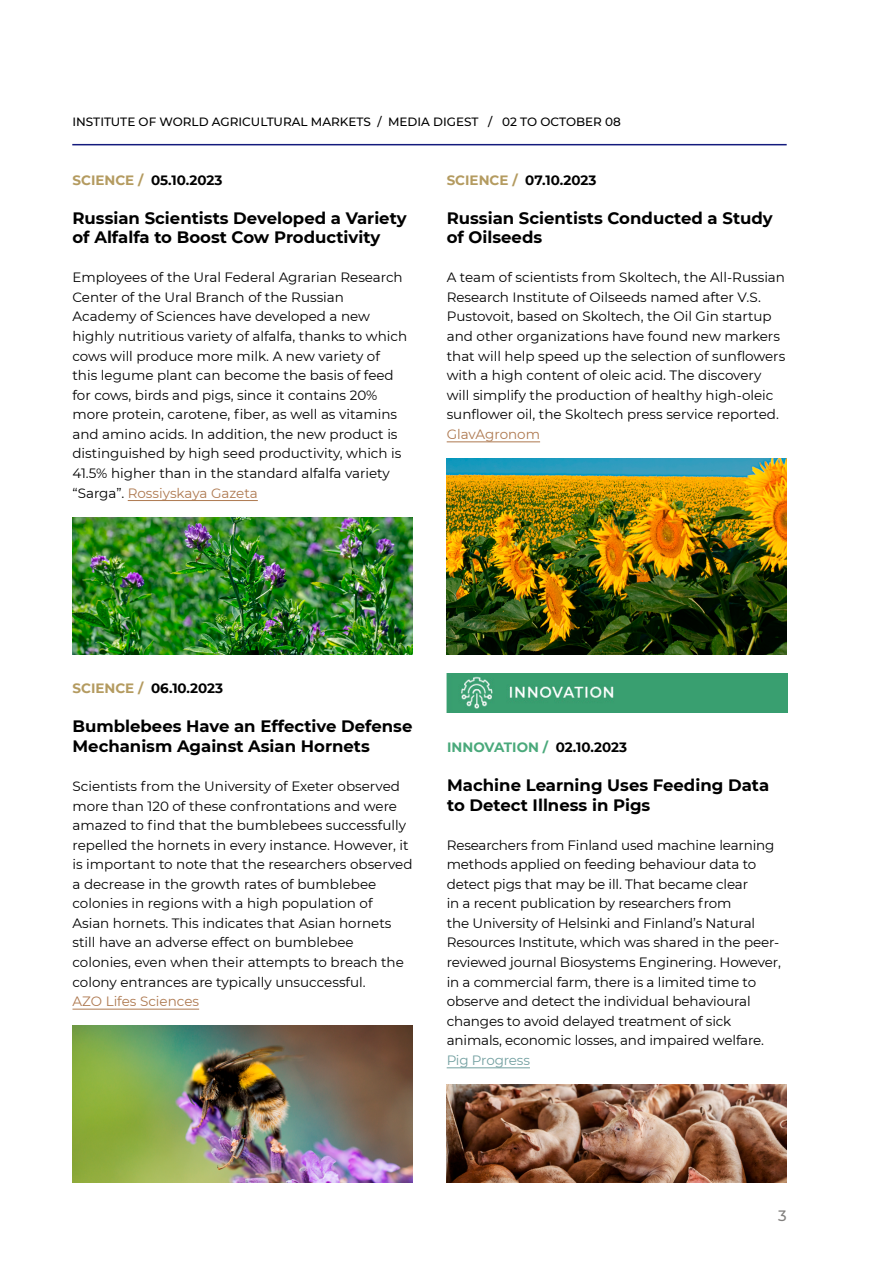
<style>
.page{position:relative;width:893px;height:1263px;background:#fff}
.page>*{position:absolute;margin:0;border:0;box-sizing:border-box;transform-origin:0 0}
.t1{font:700 16.5px/19.5px "Montserrat";color:#000}
.t2{font:500 15px "Montserrat";color:#817f7d}
.t3{font:13.5px/19.5px "Montserrat";color:#000}
.t4{font:700 13.5px "Montserrat";color:#000}
.t5{font:13.5px "Montserrat";color:#ae7950}
.t6{font:700 13.5px "Montserrat";color:#4aa97b}
.t7{font:13.5px "Montserrat";letter-spacing:-.01em;color:#73a0a1}
.t8{font:500 12px "Montserrat";color:#000}
.s1{color:#b49b60}
.s2{color:#ae7950}
.s3{color:#000}
</style>
<div class="page">
<hr style="left:72px;top:144px;width:715px;height:1px;background:#131a7d">
<hr style="left:128px;top:500px;width:130px;height:1px;background:#ae7950">
<hr style="left:72px;top:1009px;width:127px;height:1px;background:#ae7950">
<hr style="left:447px;top:441px;width:93px;height:1px;background:#ae7950">
<hr style="left:447px;top:1067px;width:83px;height:1px;background:#73a0a1">
<img style="left:447px;top:674px;width:340px;height:39px">
<img style="left:72px;top:517px;width:340px;height:137px">
<img style="left:72px;top:1026px;width:340px;height:156px">
<img style="left:446px;top:459px;width:341px;height:195px">
<img style="left:446px;top:1084px;width:341px;height:98px">
<p class="t8" style="left:72px;top:113px;width:550px">INSTITUTE OF WORLD AGRICULTURAL MARKETS / MEDIA DIGEST / 02 TO OCTOBER 08</p>
<p class="t4" style="left:72px;top:170px;width:152px"><span class="s1">SCIENCE /</span> 05.10.2023</p>
<p class="t4" style="left:447px;top:170px;width:151px"><span class="s1">SCIENCE /</span> 07.10.2023</p>
<p class="t1" style="left:72px;top:207px;width:336px">Russian Scientists Developed a Variety of Alfalfa to Boost Cow Productivity</p>
<p class="t1" style="left:447px;top:207px;width:328px">Russian Scientists Conducted a Study of Oilseeds</p>
<p class="t3" style="left:72px;top:267px;width:336px">Employees of the Ural Federal Agrarian Research Center of the Ural Branch of the Russian Academy of Sciences have developed a new highly nutritious variety of alfalfa, thanks to which cows will produce more milk. A new variety of this legume plant can become the basis of feed for cows, birds and pigs, since it contains 20% more protein, carotene, fiber, as well as vitamins and amino acids. In addition, the new product is distinguished by high seed productivity, which is 41.5% higher than in the standard alfalfa variety “Sarga”. <span class="s2">Rossiyskaya Gazeta</span></p>
<p class="t3" style="left:447px;top:267px;width:340px">A team of scientists from Skoltech, the All-Russian Research Institute of Oilseeds named after V.S.<br>Pustovoit, based on Skoltech, the Oil Gin startup and other organizations have found new markers that will help speed up the selection of sunflowers with a high content of oleic acid. The discovery will simplify the production of healthy high-oleic sunflower oil, the Skoltech press service reported.</p>
<p class="t5" style="left:447px;top:425px;width:95px">GlavAgronom</p>
<p class="t4" style="left:72px;top:679px;width:152px"><span class="s1">SCIENCE /</span> 06.10.2023</p>
<p class="t1" style="left:72px;top:716px;width:341px">Bumblebees Have an Effective Defense<br>Mechanism Against Asian Hornets</p>
<p class="t3" style="left:72px;top:776px;width:341px">Scientists from the University of Exeter observed more than 120 of these confrontations and were amazed to find that the bumblebees successfully repelled the hornets in every instance. However, it is important to note that the researchers observed a decrease in the growth rates of bumblebee colonies in regions with a high population of Asian hornets. This indicates that Asian hornets still have an adverse effect on bumblebee colonies, even when their attempts to breach the colony entrances are typically unsuccessful.</p>
<p class="t5" style="left:72px;top:992px;width:128px">AZO Lifes Sciences</p>
<p class="t6" style="left:447px;top:737px;width:182px">INNOVATION / <span class="s3">02.10.2023</span></p>
<p class="t1" style="left:447px;top:774px;width:324px">Machine Learning Uses Feeding Data to Detect Illness in Pigs</p>
<p class="t3" style="left:447px;top:835px;width:336px">Researchers from Finland used machine learning methods applied on feeding behaviour data to detect pigs that may be ill. That became clear<br>in a recent publication by researchers from<br>the University of Helsinki and Finland’s Natural Resources Institute, which was shared in the peer&shy;reviewed journal Biosystems Enginering. However, in a commercial farm, there is a limited time to observe and detect the individual behavioural changes to avoid delayed treatment of sick animals, economic losses, and impaired welfare.</p>
<p class="t7" style="left:447px;top:1051px;width:85px">Pig Progress</p>
<p class="t2" style="left:778px;top:1205px;width:10px">3</p>
</div>
